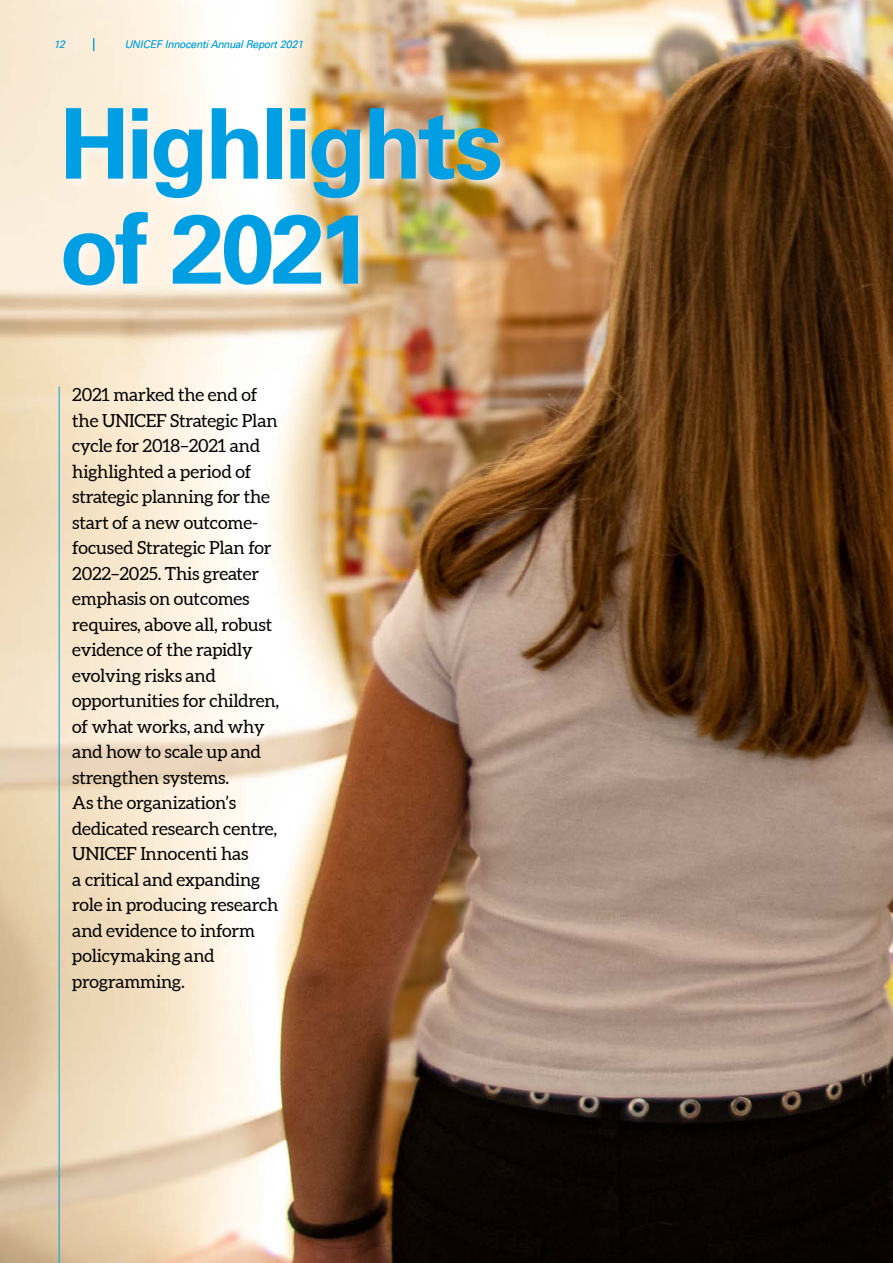
<style>
.page{position:relative;width:893px;height:1263px;background:#fff}
.page>*{position:absolute;margin:0;border:0;box-sizing:border-box;transform-origin:0 0}
.t1{font:700 97.5px/105px "Univers LT Pro 65";letter-spacing:-.04em;color:#009fe3}
.t2{font:18px/25.5px "Aleo";letter-spacing:-.01em;color:#000}
.t3{font:italic 300 10.5px "Univers LT Pro 45";color:#009fe3}
</style>
<div class="page">
<img style="left:0;top:0;width:893px;height:1263px">
<div style="left:60px;top:105px;width:452px;height:192px;background:#fff;opacity:.75"></div>
<hr style="left:59px;top:387px;width:1px;height:876px;background:#009fe3">
<svg style="left:93px;top:38px;width:1px;height:13px"></svg>
<p class="t3" style="left:54px;top:38px;width:13px">12</p>
<p class="t3" style="left:125px;top:38px;width:180px">UNICEF Innocenti Annual Report 2021</p>
<h1 class="t1" style="left:60px;top:92px;width:445px">Highlights of 2021</h1>
<p class="t2" style="left:72px;top:383px;width:208px">2021 marked the end of the UNICEF Strategic Plan cycle for 2018–2021 and highlighted a period of strategic planning for the start of a new outcome&shy;focused Strategic Plan for<br>2022–2025. This greater emphasis on outcomes requires, above all, robust evidence of the rapidly evolving risks and opportunities for children, of what works, and why and how to scale up and strengthen systems.<br>As the organization’s dedicated research centre,<br>UNICEF Innocenti has<br>a critical and expanding role in producing research and evidence to inform policymaking and programming.</p>
</div>
